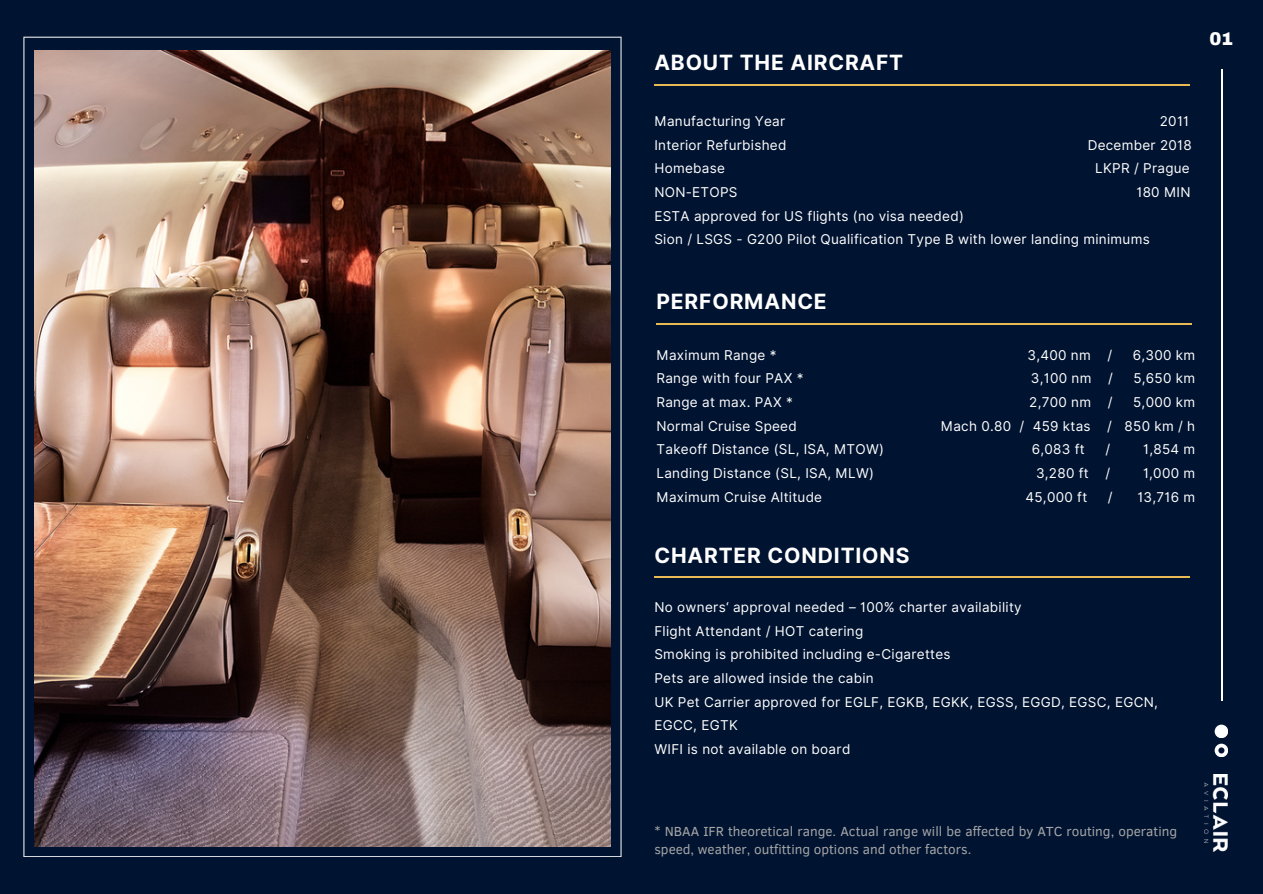
<style>
.page{position:relative;width:1263px;height:894px;background:#fff}
.page>*{position:absolute;margin:0;border:0;box-sizing:border-box;transform-origin:0 0}
.t1{font:700 21px "Inter";letter-spacing:.04em;color:#fff}
.t2{font:900 18px "Archivo";color:#fff}
.t3{font:13.5px/23.7px "Inter";letter-spacing:.02em;color:#fff}
.t4{font:13.5px/18px "Clear Sans";color:#a6a6a6}
</style>
<div class="page">
<div style="left:0;top:0;width:1263px;height:893px;background:#001331"></div>
<svg style="left:23px;top:37px;width:598px;height:819px"></svg>
<img style="left:34px;top:50px;width:576px;height:795px">
<hr style="left:1221px;top:69px;width:1px;height:631px;background:#fff">
<svg style="left:1215px;top:743px;width:13px;height:14px"></svg>
<div style="left:1215px;top:724px;width:13px;height:14px;background:#fff;border-radius:50%"></div>
<img style="left:1205px;top:774px;width:22px;height:77px">
<hr style="left:654px;top:84px;width:536px;height:1px;background:#e9b953">
<hr style="left:656px;top:323px;width:536px;height:1px;background:#e9b953">
<hr style="left:654px;top:576px;width:536px;height:1px;background:#e9b953">
<p class="t1" style="left:654px;top:50px;width:250px">ABOUT THE AIRCRAFT</p>
<p class="t3" style="left:654px;top:109px;width:132px">Manufacturing Year</p>
<p class="t3" style="left:1160px;top:109px;width:31px">2011</p>
<p class="t3" style="left:654px;top:133px;width:134px">Interior Refurbished</p>
<p class="t3" style="left:1088px;top:133px;width:106px">December 2018</p>
<h1 class="t3" style="left:654px;top:156px;width:72px">Homebase</h1>
<h1 class="t3" style="left:1095px;top:156px;width:96px">LKPR / Prague</h1>
<p class="t3" style="left:654px;top:180px;width:85px">NON-ETOPS</p>
<p class="t3" style="left:1136px;top:180px;width:56px">180 MIN</p>
<p class="t3" style="left:654px;top:204px;width:311px">ESTA approved for US flights (no visa needed)</p>
<p class="t3" style="left:654px;top:227px;width:497px">Sion / LSGS - G200 Pilot Qualification Type B with lower landing minimums</p>
<h1 class="t2" style="left:1209px;top:30px;width:25px">01</h1>
<p class="t1" style="left:656px;top:289px;width:172px">PERFORMANCE</p>
<p class="t3" style="left:656px;top:343px;width:122px">Maximum Range *</p>
<p class="t3" style="left:656px;top:366px;width:148px">Range with four PAX *</p>
<h1 class="t3" style="left:656px;top:390px;width:138px">Range at max. PAX *</h1>
<p class="t3" style="left:656px;top:414px;width:142px">Normal Cruise Speed</p>
<p class="t3" style="left:656px;top:437px;width:229px">Takeoff Distance (SL, ISA, MTOW)</p>
<p class="t3" style="left:656px;top:461px;width:219px">Landing Distance (SL, ISA, MLW)</p>
<p class="t3" style="left:656px;top:484px;width:167px">Maximum Cruise Altitude</p>
<p class="t1" style="left:654px;top:542px;width:257px">CHARTER CONDITIONS</p>
<p class="t3" style="left:1027px;top:343px;width:86px">3,400 nm /</p>
<p class="t3" style="left:1133px;top:343px;width:64px">6,300 km</p>
<p class="t3" style="left:1031px;top:366px;width:83px">3,100 nm /</p>
<p class="t3" style="left:1133px;top:366px;width:63px">5,650 km</p>
<p class="t3" style="left:1029px;top:390px;width:85px">2,700 nm /</p>
<p class="t3" style="left:1133px;top:390px;width:64px">5,000 km</p>
<p class="t3" style="left:941px;top:414px;width:256px">Mach 0.80 / 459 ktas / 850 km / h</p>
<p class="t3" style="left:1032px;top:437px;width:55px">6,083 ft</p>
<p class="t3" style="left:1105px;top:437px;width:6px">/</p>
<p class="t3" style="left:1143px;top:437px;width:54px">1,854 m</p>
<p class="t3" style="left:1036px;top:461px;width:76px">3,280 ft /</p>
<p class="t3" style="left:1143px;top:461px;width:54px">1,000 m</p>
<p class="t3" style="left:1025px;top:484px;width:63px">45,000 ft</p>
<p class="t3" style="left:1108px;top:484px;width:6px">/</p>
<p class="t3" style="left:1137px;top:484px;width:59px">13,716 m</p>
<p class="t3" style="left:654px;top:595px;width:369px">No owners‘ approval needed – 100% charter availability</p>
<p class="t3" style="left:654px;top:618px;width:210px">Flight Attendant / HOT catering</p>
<p class="t3" style="left:654px;top:642px;width:298px">Smoking is prohibited including e-Cigarettes</p>
<p class="t3" style="left:654px;top:666px;width:221px">Pets are allowed inside the cabin</p>
<p class="t3" style="left:654px;top:689px;width:505px">UK Pet Carrier approved for EGLF, EGKB, EGKK, EGSS, EGGD, EGSC, EGCN,<br>EGCC, EGTK</p>
<p class="t3" style="left:654px;top:737px;width:197px">WIFI is not available on board</p>
<p class="t4" style="left:654px;top:821px;width:524px">* NBAA IFR theoretical range. Actual range will be affected by ATC routing, operating speed, weather, outfitting options and other factors.</p>
</div>
